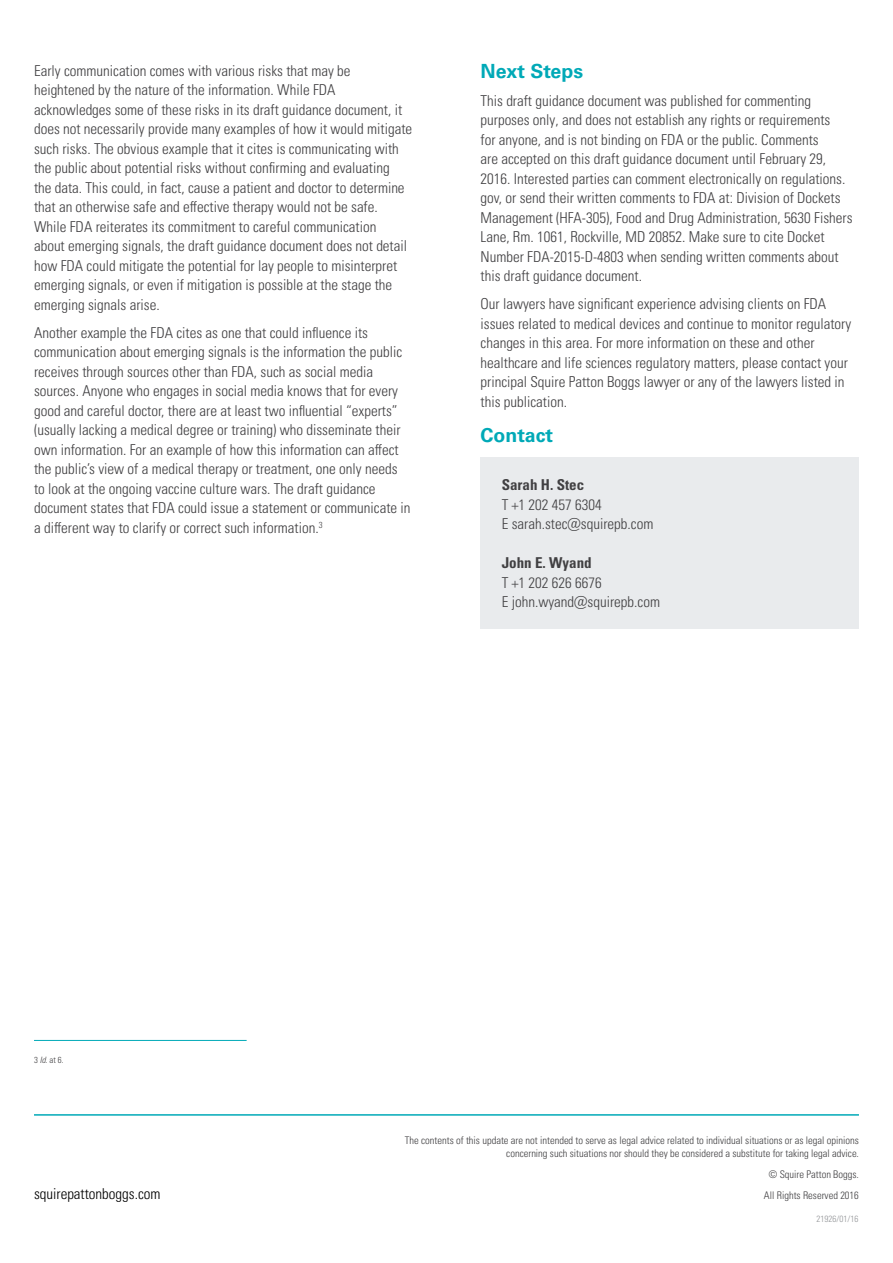
<style>
.page{position:relative;width:893px;height:1263px;background:#fff}
.page>*{position:absolute;margin:0;border:0;box-sizing:border-box;transform-origin:0 0}
.t1{font:700 19.5px "Univers LTCYR 65";color:#00a9b7}
.t2{font:15px/19.5px "Univers LTCYR 47 Light Cond";color:#414042}
.t3{font:15px "Univers LTCYR 67 Bold Cond";color:#414042}
.t4{font:15px "Univers LTCYR 47 Light Cond";color:#000}
.t5{font:10.5px/12.6px "Univers LTCYR 47 Light Cond";color:#414042;text-align:right}
.t6{font:9px "Univers LTCYR 47 Light Cond";color:#939598}
.t7{font:8.7px "Univers LTCYR 47 Light Cond";color:#414042}
.s1{font-family:"Univers LTCYR 47 Light Cond Obl"}
</style>
<div class="page">
<hr style="left:34px;top:1040px;width:213px;height:1px;background:#00a9b7">
<hr style="left:34px;top:1114px;width:825px;height:2px;background:#00a9b7">
<div style="left:480px;top:457px;width:379px;height:171px;background:#e9ebed"></div>
<p class="t2" style="left:34px;top:60px;width:380px">Early communication comes with various risks that may be heightened by the nature of the information. While FDA acknowledges some of these risks in its draft guidance document, it does not necessarily provide many examples of how it would mitigate such risks. The obvious example that it cites is communicating with the public about potential risks without confirming and evaluating<br>the data. This could, in fact, cause a patient and doctor to determine that an otherwise safe and effective therapy would not be safe.<br>While FDA reiterates its commitment to careful communication<br>about emerging signals, the draft guidance document does not detail how FDA could mitigate the potential for lay people to misinterpret emerging signals, or even if mitigation is possible at the stage the emerging signals arise.</p>
<p class="t2" style="left:34px;top:322px;width:378px">Another example the FDA cites as one that could influence its communication about emerging signals is the information the public receives through sources other than FDA, such as social media sources. Anyone who engages in social media knows that for every good and careful doctor, there are at least two influential “experts” (usually lacking a medical degree or training) who disseminate their own information. For an example of how this information can affect the public’s view of a medical therapy or treatment, one only needs to look at the ongoing vaccine culture wars. The draft guidance document states that FDA could issue a statement or communicate in a different way to clarify or correct such information.<sup>3</sup></p>
<h1 class="t1" style="left:480px;top:57px;width:104px">Next Steps</h1>
<p class="t2" style="left:480px;top:90px;width:374px">This draft guidance document was published for commenting purposes only, and does not establish any rights or requirements<br>for anyone, and is not binding on FDA or the public. Comments<br>are accepted on this draft guidance document until February 29, 2016. Interested parties can comment electronically on regulations. gov, or send their written comments to FDA at: Division of Dockets Management (HFA-305), Food and Drug Administration, 5630 Fishers Lane, Rm. 1061, Rockville, MD 20852. Make sure to cite Docket Number FDA-2015-D-4803 when sending written comments about this draft guidance document.</p>
<p class="t2" style="left:480px;top:294px;width:372px">Our lawyers have significant experience advising clients on FDA issues related to medical devices and continue to monitor regulatory changes in this area. For more information on these and other healthcare and life sciences regulatory matters, please contact your principal Squire Patton Boggs lawyer or any of the lawyers listed in this publication.</p>
<h1 class="t1" style="left:480px;top:422px;width:74px">Contact</h1>
<p class="t3" style="left:502px;top:476px;width:84px">Sarah H. Stec</p>
<p class="t2" style="left:502px;top:494px;width:153px">T +1 202 457 6304<br>E sarah.stec@squirepb.com</p>
<p class="t3" style="left:502px;top:554px;width:91px">John E. Wyand</p>
<p class="t2" style="left:502px;top:572px;width:160px">T +1 202 626 6676<br>E john.wyand@squirepb.com</p>
<p class="t7" style="left:34px;top:1054px;width:31px">3 <span class="s1">Id</span>. at 6.</p>
<p class="t5" style="left:405px;top:1134px;width:456px">The contents of this update are not intended to serve as legal advice related to individual situations or as legal opinions concerning such situations nor should they be considered a substitute for taking legal advice.</p>
<p class="t5" style="left:769px;top:1167px;width:92px">© Squire Patton Boggs.</p>
<p class="t4" style="left:34px;top:1184px;width:128px">squirepattonboggs.com</p>
<p class="t5" style="left:764px;top:1188px;width:97px">All Rights Reserved 2016</p>
<p class="t6" style="left:816px;top:1213px;width:43px">21926/01/16</p>
</div>
